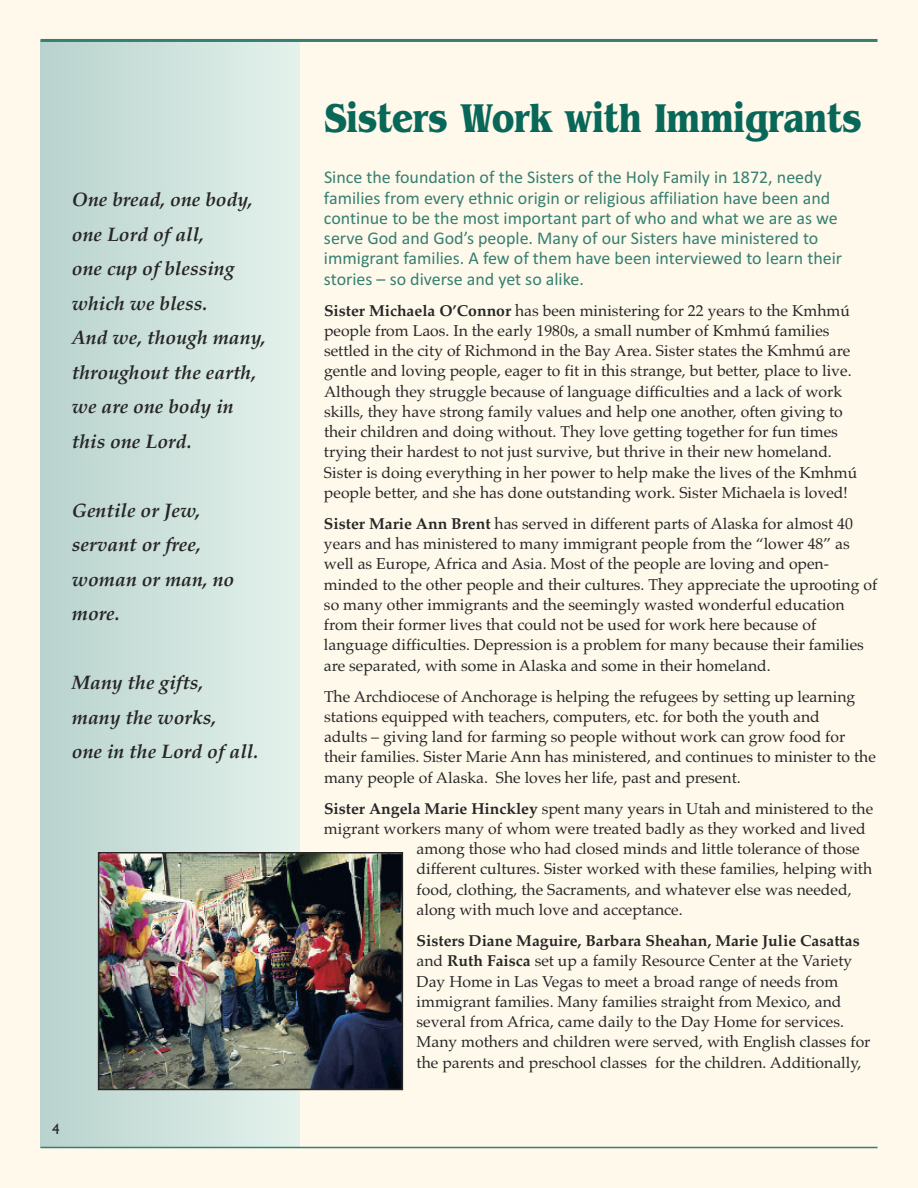
<style>
.page{position:relative;width:918px;height:1188px;background:#fef9eb}
.page>*{position:absolute;margin:0;border:0;box-sizing:border-box;transform-origin:0 0}
.t1{font:700 42.15px "Benguiat";color:#086758;scale:.82 1}
.t2{font:italic 700 19.5px/34.5px "Palatino";color:#272627}
.t3{font:18px/20.2px "Calibri";color:#367f71}
.t4{font:15.75px/20.2px "Palatino";color:#272627}
.t5{font:15px "Gill Sans";color:#272627}
.s1{font-weight:700}
</style>
<div class="page">
<div style="left:40px;top:40px;width:260px;height:1108px;background:linear-gradient(to right,#b9d2cd,#e4f2ec)"></div>
<img style="left:101px;top:855px;width:299px;height:232px">
<div style="left:98px;top:852px;width:305px;height:238px;border:2px solid #272627"></div>
<hr style="left:40px;top:1147px;width:838px;height:1px;background:#367f71">
<hr style="left:40px;top:39px;width:838px;height:3px;background:#367f71">
<p class="t2" style="left:72px;top:182px;width:195px">One bread, one body, one Lord of all,<br>one cup of blessing which we bless.<br>And we, though many, throughout the earth, we are one body in this one Lord.</p>
<p class="t2" style="left:72px;top:493px;width:164px">Gentile or Jew, servant or free, woman or man, no more.</p>
<p class="t2" style="left:72px;top:665px;width:188px">Many the gifts,<br>many the works,<br>one in the Lord of all.</p>
<p class="t5" style="left:52px;top:1120px;width:9px">4</p>
<h1 class="t1" style="left:324px;top:93px;width:657px">Sisters Work with Immigrants</h1>
<p class="t3" style="left:324px;top:167px;width:520px">Since the foundation of the Sisters of the Holy Family in 1872, needy families from every ethnic origin or religious affiliation have been and continue to be the most important part of who and what we are as we serve God and God’s people. Many of our Sisters have ministered to immigrant families. A few of them have been interviewed to learn their stories – so diverse and yet so alike.</p>
<p class="t4" style="left:324px;top:300px;width:535px"><span class="s1">Sister Michaela O’Connor</span> has been ministering for 22 years to the Kmhmú people from Laos. In the early 1980s, a small number of Kmhmú families settled in the city of Richmond in the Bay Area. Sister states the Kmhmú are gentle and loving people, eager to fit in this strange, but better, place to live.<br>Although they struggle because of language difficulties and a lack of work skills, they have strong family values and help one another, often giving to their children and doing without. They love getting together for fun times trying their hardest to not just survive, but thrive in their new homeland.<br>Sister is doing everything in her power to help make the lives of the Kmhmú people better, and she has done outstanding work. Sister Michaela is loved!</p>
<p class="t4" style="left:324px;top:513px;width:555px"><span class="s1">Sister Marie Ann Brent</span> has served in different parts of Alaska for almost 40 years and has ministered to many immigrant people from the “lower 48” as well as Europe, Africa and Asia. Most of the people are loving and open&shy;minded to the other people and their cultures. They appreciate the uprooting of so many other immigrants and the seemingly wasted wonderful education from their former lives that could not be used for work here because of language difficulties. Depression is a problem for many because their families are separated, with some in Alaska and some in their homeland.</p>
<p class="t4" style="left:324px;top:686px;width:553px">The Archdiocese of Anchorage is helping the refugees by setting up learning stations equipped with teachers, computers, etc. for both the youth and<br>adults – giving land for farming so people without work can grow food for their families. Sister Marie Ann has ministered, and continues to minister to the many people of Alaska. She loves her life, past and present.</p>
<p class="t4" style="left:324px;top:798px;width:551px"><span class="s1">Sister Angela Marie Hinckley</span> spent many years in Utah and ministered to the</p>
<p class="t4" style="left:324px;top:818px;width:543px">migrant workers many of whom were treated badly as they worked and lived</p>
<p class="t4" style="left:417px;top:839px;width:445px">among those who had closed minds and little tolerance of those</p>
<p class="t4" style="left:417px;top:859px;width:457px">different cultures. Sister worked with these families, helping with</p>
<p class="t4" style="left:417px;top:879px;width:437px">food, clothing, the Sacraments, and whatever else was needed,</p>
<p class="t4" style="left:417px;top:899px;width:268px">along with much love and acceptance.</p>
<p class="t4" style="left:417px;top:930px;width:455px"><span class="s1">Sisters Diane Maguire, Barbara Sheahan, Marie Julie Casattas </span>and <span class="s1">Ruth Faisca</span> set up a family Resource Center at the Variety Day Home in Las Vegas to meet a broad range of needs from immigrant families. Many families straight from Mexico, and several from Africa, came daily to the Day Home for services.<br>Many mothers and children were served, with English classes for the parents and preschool classes for the children. Additionally,</p>
</div>
